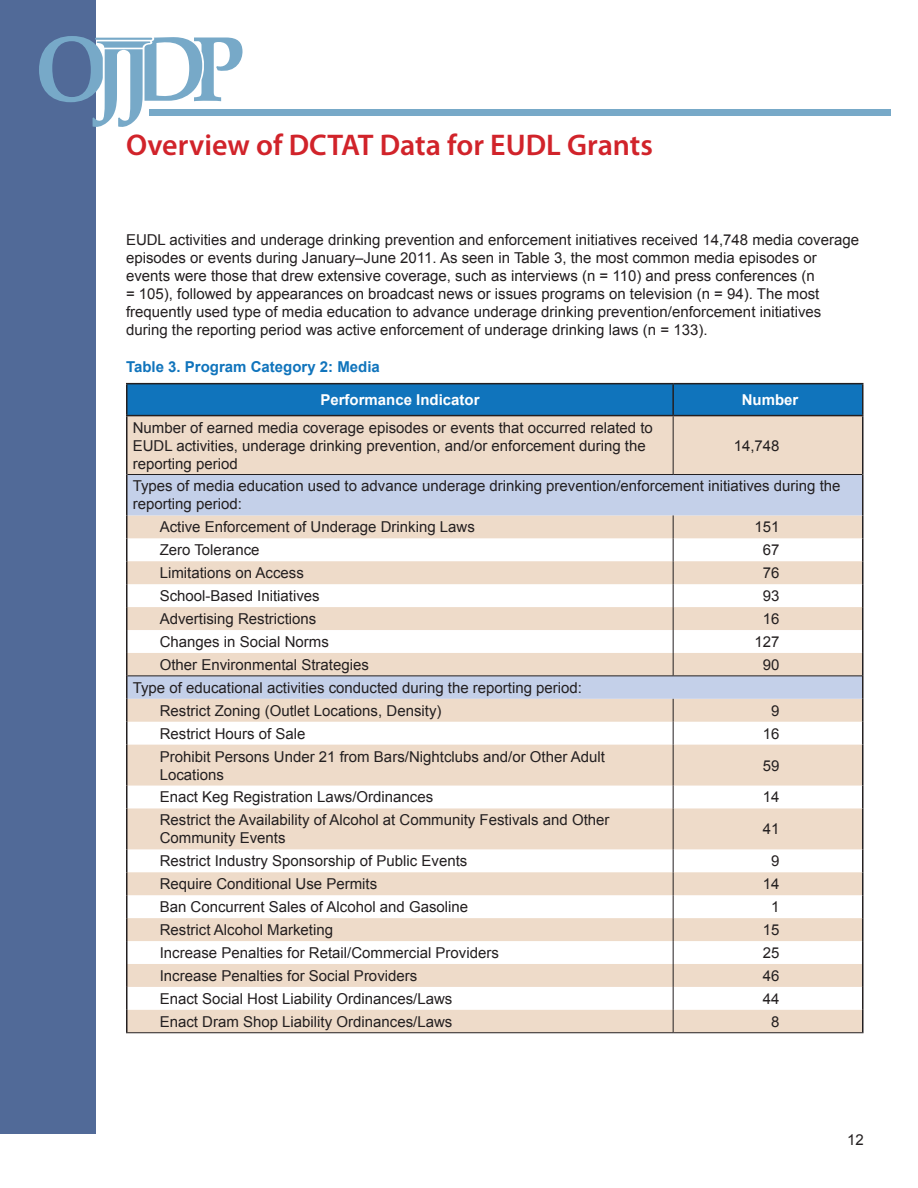
<style>
.page{position:relative;width:918px;height:1188px;background:#fff}
.page>*{position:absolute;margin:0;border:0;box-sizing:border-box;transform-origin:0 0}
.t1{font:600 30px "Myriad Pro";color:#d1232a}
.Row_cell-left{font:15px/18px "Arial";color:#231f20}
.Memo_Body_Copy{font:15px/18px "Arial";color:#231f20}
.aligned_numbers{font:15px "Arial";color:#231f20}
.Table_Titles{font:700 15px "Arial";color:#1074bc}
.Coumn_header-center{font:700 15px "Arial";color:#fff}
</style>
<div class="page">
<div style="left:0;top:0;width:96px;height:1134px;background:#516a98"></div>
<svg style="left:39px;top:36px;width:204px;height:91px"></svg>
<div style="left:149px;top:110px;width:742px;height:6px;background:#77a9c8"></div>
<div style="left:128px;top:384px;width:734px;height:31px;background:#1074bc"></div>
<svg style="left:128px;top:416px;width:734px;height:616px;fill:#eedbc9"></svg>
<svg style="left:128px;top:475px;width:734px;height:224px"></svg>
<hr style="left:126px;top:383px;width:547px;height:1px;background:#231f20">
<hr style="left:126px;top:384px;width:2px;height:31px;background:#231f20">
<hr style="left:673px;top:383px;width:191px;height:1px;background:#231f20">
<hr style="left:672px;top:384px;width:2px;height:31px;background:#231f20">
<hr style="left:862px;top:384px;width:2px;height:31px;background:#231f20">
<hr style="left:126px;top:415px;width:547px;height:1px;background:#231f20">
<hr style="left:126px;top:416px;width:2px;height:59px;background:#231f20">
<hr style="left:673px;top:415px;width:191px;height:1px;background:#231f20">
<hr style="left:862px;top:416px;width:2px;height:59px;background:#231f20">
<hr style="left:126px;top:475px;width:2px;height:40px;background:#231f20">
<hr style="left:862px;top:475px;width:2px;height:40px;background:#231f20">
<hr style="left:126px;top:515px;width:2px;height:23px;background:#231f20">
<hr style="left:862px;top:515px;width:2px;height:23px;background:#231f20">
<hr style="left:126px;top:538px;width:2px;height:23px;background:#231f20">
<hr style="left:862px;top:538px;width:2px;height:23px;background:#231f20">
<hr style="left:126px;top:561px;width:2px;height:23px;background:#231f20">
<hr style="left:862px;top:561px;width:2px;height:23px;background:#231f20">
<hr style="left:126px;top:584px;width:2px;height:23px;background:#231f20">
<hr style="left:862px;top:584px;width:2px;height:23px;background:#231f20">
<hr style="left:126px;top:607px;width:2px;height:23px;background:#231f20">
<hr style="left:862px;top:607px;width:2px;height:23px;background:#231f20">
<hr style="left:126px;top:630px;width:2px;height:23px;background:#231f20">
<hr style="left:862px;top:630px;width:2px;height:23px;background:#231f20">
<hr style="left:126px;top:653px;width:2px;height:23px;background:#231f20">
<hr style="left:862px;top:653px;width:2px;height:23px;background:#231f20">
<hr style="left:126px;top:676px;width:2px;height:23px;background:#231f20">
<hr style="left:862px;top:676px;width:2px;height:23px;background:#231f20">
<hr style="left:126px;top:699px;width:2px;height:23px;background:#231f20">
<hr style="left:862px;top:699px;width:2px;height:23px;background:#231f20">
<hr style="left:126px;top:722px;width:2px;height:23px;background:#231f20">
<hr style="left:862px;top:722px;width:2px;height:23px;background:#231f20">
<hr style="left:126px;top:745px;width:2px;height:41px;background:#231f20">
<hr style="left:862px;top:745px;width:2px;height:41px;background:#231f20">
<hr style="left:126px;top:786px;width:2px;height:22px;background:#231f20">
<hr style="left:862px;top:786px;width:2px;height:22px;background:#231f20">
<hr style="left:126px;top:808px;width:2px;height:41px;background:#231f20">
<hr style="left:862px;top:808px;width:2px;height:41px;background:#231f20">
<hr style="left:126px;top:849px;width:2px;height:23px;background:#231f20">
<hr style="left:862px;top:849px;width:2px;height:23px;background:#231f20">
<hr style="left:126px;top:872px;width:2px;height:23px;background:#231f20">
<hr style="left:862px;top:872px;width:2px;height:23px;background:#231f20">
<hr style="left:126px;top:895px;width:2px;height:23px;background:#231f20">
<hr style="left:862px;top:895px;width:2px;height:23px;background:#231f20">
<hr style="left:126px;top:918px;width:2px;height:23px;background:#231f20">
<hr style="left:862px;top:918px;width:2px;height:23px;background:#231f20">
<hr style="left:126px;top:941px;width:2px;height:23px;background:#231f20">
<hr style="left:862px;top:941px;width:2px;height:23px;background:#231f20">
<hr style="left:126px;top:964px;width:2px;height:23px;background:#231f20">
<hr style="left:862px;top:964px;width:2px;height:23px;background:#231f20">
<hr style="left:126px;top:987px;width:2px;height:23px;background:#231f20">
<hr style="left:862px;top:987px;width:2px;height:23px;background:#231f20">
<hr style="left:126px;top:1010px;width:2px;height:22px;background:#231f20">
<hr style="left:862px;top:1010px;width:2px;height:22px;background:#231f20">
<hr style="left:673px;top:416px;width:1px;height:58px;background:#231f20">
<svg style="left:673px;top:515px;width:1px;height:160px"></svg>
<svg style="left:673px;top:699px;width:1px;height:46px"></svg>
<hr style="left:673px;top:745px;width:1px;height:41px;background:#231f20">
<svg style="left:673px;top:786px;width:1px;height:22px"></svg>
<hr style="left:673px;top:808px;width:1px;height:41px;background:#231f20">
<svg style="left:673px;top:849px;width:1px;height:183px"></svg>
<hr style="left:128px;top:474px;width:545px;height:1px;background:#231f20">
<hr style="left:673px;top:474px;width:189px;height:1px;background:#231f20">
<hr style="left:128px;top:675px;width:545px;height:1px;background:#231f20">
<hr style="left:673px;top:675px;width:189px;height:1px;background:#231f20">
<hr style="left:126px;top:1032px;width:547px;height:1px;background:#231f20">
<hr style="left:673px;top:1032px;width:191px;height:1px;background:#231f20">
<h1 class="t1" style="left:126px;top:125px;width:529px">Overview of DCTAT Data for EUDL Grants</h1>
<p class="Memo_Body_Copy" style="left:126px;top:231px;width:735px">EUDL activities and underage drinking prevention and enforcement initiatives received 14,748 media coverage episodes or events during January–June 2011. As seen in Table 3, the most common media episodes or events were those that drew extensive coverage, such as interviews (n = 110) and press conferences (n<br>= 105), followed by appearances on broadcast news or issues programs on television (n = 94). The most frequently used type of media education to advance underage drinking prevention/enforcement initiatives during the reporting period was active enforcement of underage drinking laws (n = 133).</p>
<p class="Table_Titles" style="left:126px;top:357px;width:255px">Table 3. Program Category 2: Media</p>
<p class="Coumn_header-center" style="left:320px;top:390px;width:161px">Performance Indicator</p>
<p class="Coumn_header-center" style="left:742px;top:390px;width:58px">Number</p>
<p class="Row_cell-left" style="left:133px;top:418px;width:522px">Number of earned media coverage episodes or events that occurred related to<br>EUDL activities, underage drinking prevention, and/or enforcement during the reporting period</p>
<p class="aligned_numbers" style="left:734px;top:435px;width:47px">14,748</p>
<p class="Row_cell-left" style="left:133px;top:477px;width:709px">Types of media education used to advance underage drinking prevention/enforcement initiatives during the reporting period:</p>
<p class="Row_cell-left" style="left:160px;top:518px;width:317px">Active Enforcement of Underage Drinking Laws</p>
<p class="aligned_numbers" style="left:755px;top:517px;width:27px">151</p>
<p class="Row_cell-left" style="left:160px;top:541px;width:101px">Zero Tolerance</p>
<p class="aligned_numbers" style="left:763px;top:540px;width:18px">67</p>
<p class="Row_cell-left" style="left:160px;top:564px;width:146px">Limitations on Access</p>
<p class="aligned_numbers" style="left:763px;top:563px;width:18px">76</p>
<p class="Row_cell-left" style="left:160px;top:587px;width:162px">School-Based Initiatives</p>
<p class="aligned_numbers" style="left:763px;top:586px;width:18px">93</p>
<p class="Row_cell-left" style="left:160px;top:610px;width:158px">Advertising Restrictions</p>
<p class="aligned_numbers" style="left:763px;top:609px;width:18px">16</p>
<p class="Row_cell-left" style="left:160px;top:633px;width:171px">Changes in Social Norms</p>
<p class="aligned_numbers" style="left:755px;top:632px;width:27px">127</p>
<p class="Row_cell-left" style="left:160px;top:656px;width:211px">Other Environmental Strategies</p>
<p class="aligned_numbers" style="left:763px;top:655px;width:18px">90</p>
<p class="Row_cell-left" style="left:133px;top:679px;width:451px">Type of educational activities conducted during the reporting period:</p>
<p class="Row_cell-left" style="left:160px;top:702px;width:283px">Restrict Zoning (Outlet Locations, Density)</p>
<p class="aligned_numbers" style="left:771px;top:701px;width:10px">9</p>
<p class="Row_cell-left" style="left:160px;top:725px;width:147px">Restrict Hours of Sale</p>
<p class="aligned_numbers" style="left:763px;top:724px;width:18px">16</p>
<p class="Row_cell-left" style="left:160px;top:747px;width:447px">Prohibit Persons Under 21 from Bars/Nightclubs and/or Other Adult<br>Locations</p>
<p class="aligned_numbers" style="left:763px;top:755px;width:18px">59</p>
<p class="Row_cell-left" style="left:160px;top:788px;width:275px">Enact Keg Registration Laws/Ordinances</p>
<p class="aligned_numbers" style="left:763px;top:787px;width:18px">14</p>
<p class="Row_cell-left" style="left:160px;top:811px;width:451px">Restrict the Availability of Alcohol at Community Festivals and Other<br>Community Events</p>
<p class="aligned_numbers" style="left:763px;top:819px;width:18px">41</p>
<p class="Row_cell-left" style="left:160px;top:852px;width:309px">Restrict Industry Sponsorship of Public Events</p>
<p class="aligned_numbers" style="left:771px;top:851px;width:10px">9</p>
<p class="Row_cell-left" style="left:160px;top:875px;width:219px">Require Conditional Use Permits</p>
<p class="aligned_numbers" style="left:763px;top:874px;width:18px">14</p>
<p class="Row_cell-left" style="left:160px;top:898px;width:310px">Ban Concurrent Sales of Alcohol and Gasoline</p>
<p class="aligned_numbers" style="left:771px;top:897px;width:10px">1</p>
<p class="Row_cell-left" style="left:160px;top:921px;width:175px">Restrict Alcohol Marketing</p>
<p class="aligned_numbers" style="left:763px;top:920px;width:18px">15</p>
<p class="Row_cell-left" style="left:160px;top:944px;width:341px">Increase Penalties for Retail/Commercial Providers</p>
<p class="aligned_numbers" style="left:763px;top:943px;width:18px">25</p>
<p class="Row_cell-left" style="left:160px;top:967px;width:259px">Increase Penalties for Social Providers</p>
<p class="aligned_numbers" style="left:763px;top:966px;width:18px">46</p>
<p class="Row_cell-left" style="left:160px;top:990px;width:294px">Enact Social Host Liability Ordinances/Laws</p>
<p class="aligned_numbers" style="left:763px;top:989px;width:18px">44</p>
<p class="Row_cell-left" style="left:160px;top:1013px;width:294px">Enact Dram Shop Liability Ordinances/Laws</p>
<p class="aligned_numbers" style="left:771px;top:1012px;width:10px">8</p>
<p class="Memo_Body_Copy" style="left:847px;top:1131px;width:18px">12</p>
</div>
